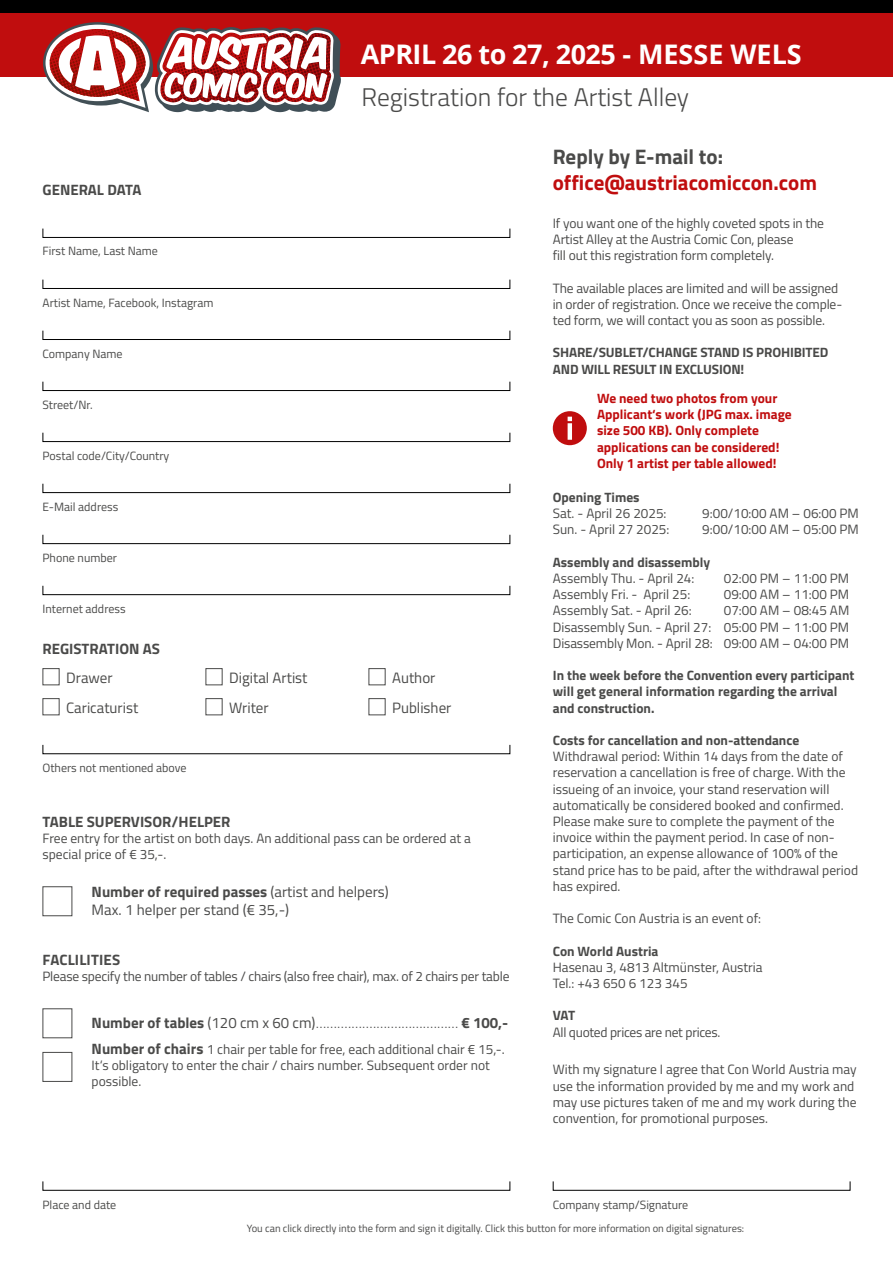
<style>
.page{position:relative;width:893px;height:1263px;background:#fff}
.page>*{position:absolute;margin:0;border:0;box-sizing:border-box;transform-origin:0 0}
.t1{font:700 27px "Open Sans";letter-spacing:-.02em;color:#fff}
.t2{font:300 25.5px "Titillium Web";color:#4a4a49}
.t3{font:700 21px "Titillium Web";color:#c00d0e}
.t4{font:700 21px "Titillium Web";color:#4a4a49}
.t5{font:15px/30px "Titillium Web";color:#4a4a49}
.t6{font:700 15px "Titillium Web";color:#4a4a49}
.t7{font:13.5px/16.2px "Titillium Web";color:#4a4a49}
.t8{font:700 13.5px/16.2px "Titillium Web";color:#4a4a49}
.t9{font:700 13.5px/16.2px "Titillium Web";color:#c00d0e}
.t10{font:13.5px "Titillium Web";letter-spacing:-.02em;color:#4a4a49}
.t11{font:12px "Titillium Web";color:#4a4a49}
.t12{font:10.5px "Titillium Web";color:#4a4a49}
.t13{font:700 7.5px "Titillium Web";color:#4a4a49}
.s1{font-weight:700}
.s2{font-style:inherit}
.s3{font-size:15px}
.s4{font-weight:400;font-size:15px}
.s5{font-weight:700;font-size:15px}
</style>
<div class="page">
<div style="left:0;top:13px;width:893px;height:64px;background:#c00d0e"></div>
<div style="left:0;top:0;width:893px;height:13px;background:#000"></div>
<svg style="left:42px;top:228px;width:469px;height:10px"></svg>
<svg style="left:42px;top:1181px;width:469px;height:10px"></svg>
<svg style="left:552px;top:1181px;width:299px;height:10px"></svg>
<svg style="left:42px;top:279px;width:469px;height:10px"></svg>
<svg style="left:42px;top:330px;width:469px;height:10px"></svg>
<svg style="left:42px;top:381px;width:469px;height:10px"></svg>
<svg style="left:42px;top:432px;width:469px;height:10px"></svg>
<svg style="left:42px;top:483px;width:469px;height:10px"></svg>
<svg style="left:42px;top:534px;width:469px;height:10px"></svg>
<svg style="left:42px;top:585px;width:469px;height:10px"></svg>
<svg style="left:42px;top:744px;width:469px;height:10px"></svg>
<div style="left:43px;top:668px;width:17px;height:17px;border:1px solid #4a4a49"></div>
<div style="left:43px;top:698px;width:17px;height:17px;border:1px solid #4a4a49"></div>
<div style="left:206px;top:668px;width:17px;height:17px;border:1px solid #4a4a49"></div>
<div style="left:206px;top:698px;width:17px;height:17px;border:1px solid #4a4a49"></div>
<div style="left:369px;top:668px;width:17px;height:17px;border:1px solid #4a4a49"></div>
<div style="left:369px;top:698px;width:17px;height:17px;border:1px solid #4a4a49"></div>
<div style="left:553px;top:411px;width:34px;height:34px;background:#c00d0e;border-radius:50%"></div>
<hr style="left:568px;top:423px;width:4px;height:17px;background:#fff">
<svg style="left:568px;top:417px;width:4px;height:4px"></svg>
<svg style="left:43px;top:22px;width:298px;height:90px"></svg>
<div style="left:43px;top:1008px;width:29px;height:30px;border:1px solid #4a4a49"></div>
<div style="left:43px;top:1052px;width:29px;height:30px;border:1px solid #4a4a49"></div>
<div style="left:43px;top:886px;width:29px;height:30px;border:1px solid #4a4a49"></div>
<h1 class="t1" style="left:361px;top:35px;width:442px">APRIL 26 to 27, 2025 - MESSE WELS</h1>
<p class="t6" style="left:43px;top:178px;width:101px">GENERAL DATA</p>
<h2 class="t2" style="left:362px;top:78px;width:329px">Registration for the Artist Alley</h2>
<h3 class="t4" style="left:553px;top:141px;width:172px">Reply by E-mail to:</h3>
<h3 class="t3" style="left:553px;top:166px;width:266px">office@austriacomiccon.com</h3>
<p class="t11" style="left:43px;top:242px;width:117px">First Name, Last Name</p>
<p class="t11" style="left:43px;top:294px;width:172px">Artist Name, Facebook, Instagram</p>
<p class="t11" style="left:43px;top:345px;width:82px">Company Name</p>
<p class="t11" style="left:43px;top:396px;width:52px">Street/Nr.</p>
<p class="t11" style="left:43px;top:447px;width:128px">Postal code/City/Country</p>
<p class="t11" style="left:43px;top:498px;width:77px">E-Mail address</p>
<p class="t11" style="left:43px;top:549px;width:76px">Phone number</p>
<p class="t11" style="left:43px;top:600px;width:85px">Internet address</p>
<p class="t6" style="left:43px;top:637px;width:119px">REGISTRATION AS</p>
<p class="t5" style="left:66px;top:662px;width:74px">Drawer<br>Caricaturist</p>
<p class="t5" style="left:229px;top:662px;width:80px">Digital Artist<br>Writer</p>
<p class="t5" style="left:392px;top:662px;width:61px">Author<br>Publisher</p>
<p class="t11" style="left:43px;top:759px;width:146px">Others not mentioned above</p>
<p class="t6" style="left:43px;top:810px;width:190px">TABLE SUPERVISOR/HELPER</p>
<p class="t7" style="left:43px;top:829px;width:430px">Free entry for the artist on both days. An additional pass can be ordered at a special price of € 35,-.</p>
<p class="t5" style="left:92px;top:882px;width:299px;line-height:18px"><span class="s1">Number of required passes</span> (artist and helpers)<br>Max. 1 helper per stand <span class="s2">(€ 35,-)</span></p>
<p class="t6" style="left:43px;top:948px;width:79px">FACLILITIES</p>
<p class="t7" style="left:43px;top:967px;width:469px">Please specify the number of tables / chairs (also free chair), max. of 2 chairs per table</p>
<p class="t13" style="left:92px;top:1020px;width:227px"><span class="s3">Number of tables</span> <span class="s4">(120 cm x 60 cm)</span>........................................</p>
<p class="t6" style="left:461px;top:1012px;width:48px">€ 100,-</p>
<p class="t7" style="left:92px;top:1040px;width:415px"><span class="s5">Number of chairs</span> 1 chair per table for free, each additional chair € 15,-.<br>It‘s obligatory to enter the chair / chairs number. Subsequent order not possible.</p>
<p class="t7" style="left:553px;top:214px;width:273px">If you want one of the highly coveted spots in the<br>Artist Alley at the Austria Comic Con, please<br>fill out this registration form completely.</p>
<p class="t7" style="left:553px;top:279px;width:291px">The available places are limited and will be assigned in order of registration. Once we receive the comple&shy;ted form, we will contact you as soon as possible.</p>
<p class="t8" style="left:553px;top:344px;width:277px">SHARE/SUBLET/CHANGE STAND IS PROHIBITED<br>AND WILL RESULT IN EXCLUSION!</p>
<p class="t9" style="left:597px;top:389px;width:196px">We need two photos from your<br>Applicant‘s work (JPG max. image size 500 KB). Only complete applications can be considered!<br>Only 1 artist per table allowed!</p>
<p class="t8" style="left:553px;top:488px;width:88px">Opening Times</p>
<p class="t7" style="left:553px;top:505px;width:115px">Sat. - April 26 2025:</p>
<p class="t7" style="left:702px;top:505px;width:158px">9:00/10:00 AM – 06:00 PM</p>
<p class="t7" style="left:553px;top:521px;width:118px">Sun. - April 27 2025:</p>
<p class="t7" style="left:702px;top:521px;width:158px">9:00/10:00 AM – 05:00 PM</p>
<p class="t8" style="left:553px;top:553px;width:159px">Assembly and disassembly</p>
<p class="t7" style="left:553px;top:569px;width:143px">Assembly Thu. - April 24:</p>
<p class="t7" style="left:724px;top:569px;width:127px">02:00 PM – 11:00 PM</p>
<p class="t7" style="left:553px;top:586px;width:139px">Assembly Fri. - April 25:</p>
<p class="t7" style="left:724px;top:586px;width:127px">09:00 AM – 11:00 PM</p>
<p class="t7" style="left:553px;top:602px;width:140px">Assembly Sat. - April 26:</p>
<p class="t7" style="left:553px;top:602px;width:298px;text-align:justify;text-indent:171px">07:00 AM – 08:45 AM Disassembly Sun. - April 27: 05:00 PM – 11:00 PM Disassembly Mon. - April 28: 09:00 AM – 04:00 PM</p>
<p class="t8" style="left:553px;top:667px;width:303px">In the week before the Convention every participant will get general information regarding the arrival and construction.</p>
<p class="t8" style="left:553px;top:731px;width:248px">Costs for cancellation and non-attendance</p>
<p class="t7" style="left:553px;top:748px;width:307px">Withdrawal period: Within 14 days from the date of reservation a cancellation is free of charge. With the issueing of an invoice, your stand reservation will automatically be considered booked and confirmed.<br>Please make sure to complete the payment of the invoice within the payment period. In case of non&shy;participation, an expense allowance of 100% of the stand price has to be paid, after the withdrawal period has expired.</p>
<p class="t7" style="left:553px;top:910px;width:210px">The Comic Con Austria is an event of:</p>
<p class="t8" style="left:553px;top:942px;width:107px">Con World Austria</p>
<p class="t7" style="left:553px;top:958px;width:211px">Hasenau 3, 4813 Altmünster, Austria<br>Tel.: +43 650 6 123 345</p>
<p class="t8" style="left:553px;top:1007px;width:24px">VAT</p>
<p class="t10" style="left:553px;top:1022px;width:169px">All quoted prices are net prices.</p>
<p class="t7" style="left:553px;top:1061px;width:305px">With my signature I agree that Con World Austria may use the information provided by me and my work and may use pictures taken of me and my work during the convention, for promotional purposes.</p>
<p class="t11" style="left:43px;top:1195px;width:75px">Place and date</p>
<p class="t11" style="left:553px;top:1195px;width:137px">Company stamp/Signature</p>
<p class="t12" style="left:247px;top:1221px;width:499px">You can click directly into the form and sign it digitally. Click this button for more information on digital signatures:</p>
</div>
